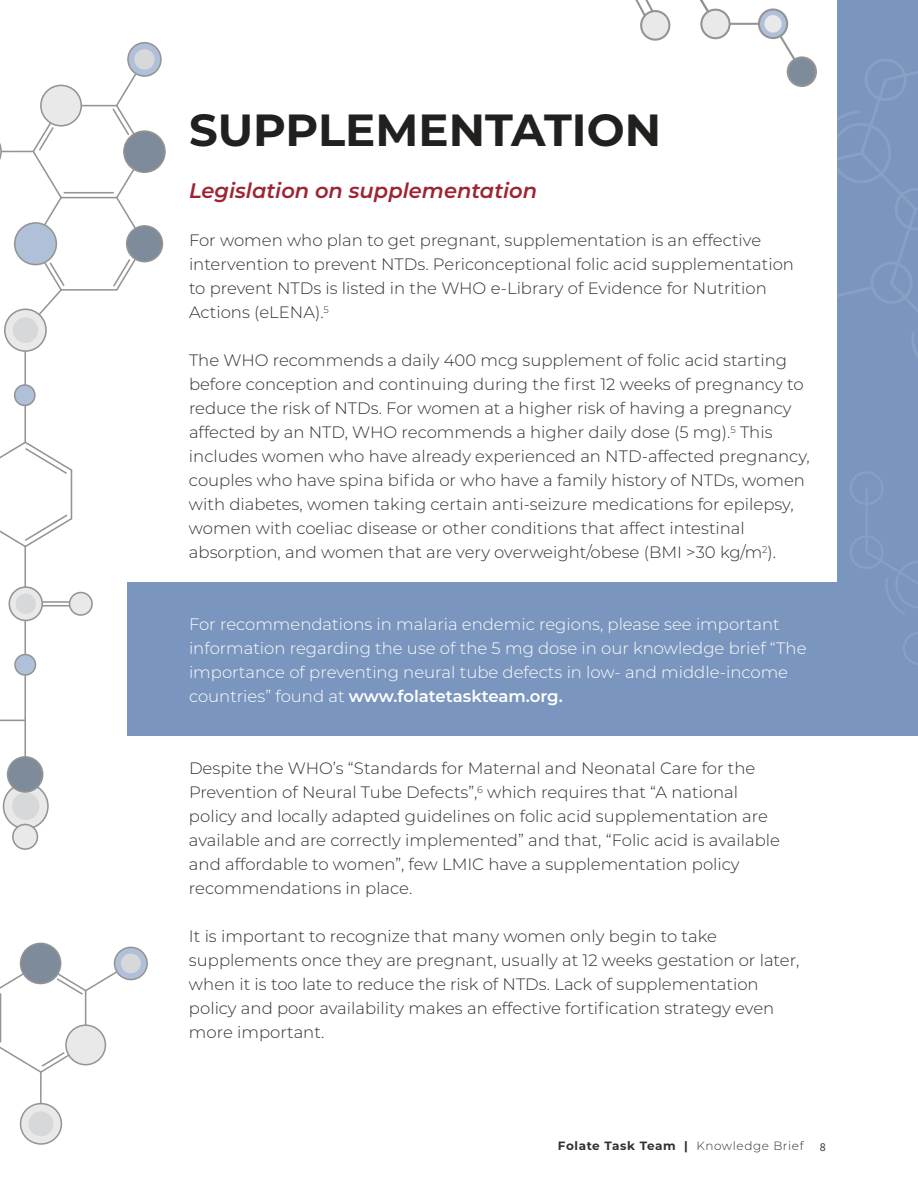
<style>
.page{position:relative;width:918px;height:1188px;background:#fff}
.page>*{position:absolute;margin:0;border:0;box-sizing:border-box;transform-origin:0 0}
.t1{font:700 45px "Montserrat";color:#221f1f}
.t2{font:italic 600 21px "Montserrat";color:#9d2432}
.t3{font:300 16.5px/24px "Montserrat";color:#323032}
.t4{font:300 16.5px/24px "Montserrat";color:#fff}
.t5{font:700 12px "Montserrat";letter-spacing:.05em;color:#323032}
.t6{font:12px "Source Sans Pro";color:#323032}
.s1{font-weight:600}
.s2{font-weight:300}
</style>
<div class="page">
<hr style="left:64px;top:192px;width:49px;height:2px;background:#4d4d4f">
<hr style="left:61px;top:197px;width:56px;height:1px;background:#4d4d4f">
<hr style="left:0;top:151px;width:33px;height:1px;background:#4d4d4f">
<hr style="left:61px;top:289px;width:56px;height:2px;background:#4d4d4f">
<hr style="left:24px;top:330px;width:2px;height:56px;background:#4d4d4f">
<hr style="left:24px;top:387px;width:2px;height:55px;background:#4d4d4f">
<hr style="left:24px;top:546px;width:2px;height:56px;background:#4d4d4f">
<hr style="left:24px;top:606px;width:2px;height:55px;background:#4d4d4f">
<hr style="left:24px;top:720px;width:2px;height:56px;background:#4d4d4f">
<hr style="left:24px;top:665px;width:2px;height:55px;background:#4d4d4f">
<hr style="left:25px;top:601px;width:56px;height:2px;background:#4d4d4f">
<hr style="left:25px;top:605px;width:56px;height:2px;background:#4d4d4f">
<svg style="left:0;top:720px;width:25px;height:1px"></svg>
<hr style="left:71px;top:470px;width:1px;height:49px;background:#4d4d4f">
<svg style="left:0;top:513px;width:73px;height:36px"></svg>
<svg style="left:0;top:440px;width:73px;height:35px"></svg>
<hr style="left:61px;top:105px;width:56px;height:1px;background:#4d4d4f">
<svg style="left:128px;top:43px;width:33px;height:33px"></svg>
<div style="left:134px;top:49px;width:21px;height:21px;background:#d7d8d9;border-radius:50%"></div>
<div style="left:127px;top:42px;width:35px;height:35px;border:2px solid #4d4d4f;border-radius:50%"></div>
<svg style="left:0;top:143px;width:2px;height:17px"></svg>
<svg style="left:15px;top:385px;width:20px;height:20px"></svg>
<div style="left:14px;top:384px;width:22px;height:22px;border:2px solid #4d4d4f;border-radius:50%"></div>
<svg style="left:5px;top:309px;width:41px;height:42px"></svg>
<div style="left:13px;top:317px;width:25px;height:26px;background:#d7d8d9;border-radius:50%"></div>
<div style="left:4px;top:309px;width:43px;height:43px;border:2px solid #4d4d4f;border-radius:50%"></div>
<svg style="left:9px;top:587px;width:33px;height:33px"></svg>
<div style="left:16px;top:594px;width:20px;height:20px;background:#d7d8d9;border-radius:50%"></div>
<div style="left:9px;top:586px;width:34px;height:35px;border:2px solid #4d4d4f;border-radius:50%"></div>
<svg style="left:4px;top:784px;width:44px;height:45px"></svg>
<div style="left:12px;top:792px;width:27px;height:28px;background:#d7d8d9;border-radius:50%"></div>
<div style="left:3px;top:783px;width:46px;height:46px;border:2px solid #4d4d4f;border-radius:50%"></div>
<svg style="left:23px;top:115px;width:43px;height:217px"></svg>
<svg style="left:111px;top:57px;width:36px;height:234px"></svg>
<div style="left:124px;top:131px;width:41px;height:41px;background:#7e8b9a;border-radius:50%"></div>
<div style="left:123px;top:130px;width:43px;height:43px;border:2px solid #4d4d4f;border-radius:50%"></div>
<svg style="left:15px;top:655px;width:20px;height:20px"></svg>
<div style="left:14px;top:654px;width:22px;height:22px;border:2px solid #4d4d4f;border-radius:50%"></div>
<div style="left:8px;top:757px;width:35px;height:35px;background:#7e8b9a;border-radius:50%"></div>
<div style="left:7px;top:756px;width:36px;height:37px;border:2px solid #4d4d4f;border-radius:50%"></div>
<div style="left:13px;top:824px;width:24px;height:25px;background:#e9e9e9;border-radius:50%"></div>
<div style="left:12px;top:824px;width:26px;height:26px;border:2px solid #4d4d4f;border-radius:50%"></div>
<div style="left:41px;top:85px;width:40px;height:41px;background:#e9e9e9;border-radius:50%"></div>
<div style="left:40px;top:85px;width:42px;height:42px;border:2px solid #4d4d4f;border-radius:50%"></div>
<div style="left:15px;top:223px;width:41px;height:42px;background:#afc0d8;border-radius:50%"></div>
<div style="left:14px;top:222px;width:43px;height:43px;border:2px solid #4d4d4f;border-radius:50%"></div>
<div style="left:70px;top:593px;width:22px;height:22px;background:#e9e9e9;border-radius:50%"></div>
<div style="left:69px;top:592px;width:24px;height:24px;border:2px solid #4d4d4f;border-radius:50%"></div>
<div style="left:127px;top:226px;width:35px;height:36px;background:#7e8b9a;border-radius:50%"></div>
<div style="left:126px;top:225px;width:37px;height:37px;border:2px solid #4d4d4f;border-radius:50%"></div>
<hr style="left:0;top:994px;width:1px;height:48px;background:#4d4d4f">
<hr style="left:40px;top:1072px;width:2px;height:53px;background:#4d4d4f">
<hr style="left:85px;top:991px;width:1px;height:54px;background:#4d4d4f">
<svg style="left:115px;top:947px;width:32px;height:33px"></svg>
<div style="left:121px;top:954px;width:20px;height:19px;background:#d7d8d9;border-radius:50%"></div>
<div style="left:114px;top:947px;width:34px;height:33px;border:2px solid #4d4d4f;border-radius:50%"></div>
<svg style="left:21px;top:1104px;width:40px;height:40px"></svg>
<div style="left:28px;top:1111px;width:26px;height:25px;background:#d7d8d9;border-radius:50%"></div>
<div style="left:20px;top:1103px;width:42px;height:42px;border:2px solid #4d4d4f;border-radius:50%"></div>
<svg style="left:0;top:1046px;width:88px;height:28px"></svg>
<svg style="left:0;top:961px;width:133px;height:35px"></svg>
<div style="left:21px;top:943px;width:40px;height:41px;background:#7e8b9a;border-radius:50%"></div>
<div style="left:20px;top:943px;width:41px;height:41px;border:2px solid #4d4d4f;border-radius:50%"></div>
<svg style="left:66px;top:1025px;width:39px;height:40px"></svg>
<div style="left:65px;top:1024px;width:41px;height:41px;border:2px solid #4d4d4f;border-radius:50%"></div>
<div style="left:128px;top:582px;width:790px;height:153px;background:#7a96be"></div>
<div style="left:837px;top:0;width:81px;height:710px;background:#7a96be"></div>
<svg style="left:850px;top:472px;width:68px;height:142px"></svg>
<svg style="left:903px;top:632px;width:15px;height:33px"></svg>
<svg style="left:635px;top:0;width:283px;height:358px"></svg>
<h1 class="t1" style="left:189px;top:108px;width:474px">SUPPLEMENTATION</h1>
<p class="t2" style="left:189px;top:182px;width:350px">Legislation on supplementation</p>
<p class="t3" style="left:189px;top:229px;width:607px">For women who plan to get pregnant, supplementation is an effective intervention to prevent NTDs. Periconceptional folic acid supplementation to prevent NTDs is listed in the WHO e-Library of Evidence for Nutrition Actions (eLENA).<sup>5</sup></p>
<p class="t3" style="left:189px;top:349px;width:622px">The WHO recommends a daily 400 mcg supplement of folic acid starting before conception and continuing during the first 12 weeks of pregnancy to reduce the risk of NTDs. For women at a higher risk of having a pregnancy affected by an NTD, WHO recommends a higher daily dose (5 mg).<sup>5</sup> This includes women who have already experienced an NTD-affected pregnancy, couples who have spina bifida or who have a family history of NTDs, women with diabetes, women taking certain anti-seizure medications for epilepsy, women with coeliac disease or other conditions that affect intestinal absorption, and women that are very overweight/obese (BMI &gt;30 kg/m<sup>2</sup>).</p>
<p class="t4" style="left:189px;top:613px;width:619px">For recommendations in malaria endemic regions, please see important information regarding the use of the 5 mg dose in our knowledge brief “The importance of preventing neural tube defects in low- and middle-income countries” found at <span class="s1">www.folatetaskteam.org.</span></p>
<p class="t3" style="left:189px;top:757px;width:592px">Despite the WHO’s “Standards for Maternal and Neonatal Care for the Prevention of Neural Tube Defects”,<sup>6</sup> which requires that “A national policy and locally adapted guidelines on folic acid supplementation are available and are correctly implemented” and that, “Folic acid is available and affordable to women”, few LMIC have a supplementation policy recommendations in place.</p>
<p class="t3" style="left:189px;top:925px;width:612px">It is important to recognize that many women only begin to take supplements once they are pregnant, usually at 12 weeks gestation or later, when it is too late to reduce the risk of NTDs. Lack of supplementation policy and poor availability makes an effective fortification strategy even more important.</p>
<p class="t5" style="left:558px;top:1141px;width:247px">Folate Task Team | <span class="s2">Knowledge Brief</span></p>
<p class="t6" style="left:820px;top:1139px;width:7px">8</p>
</div>
